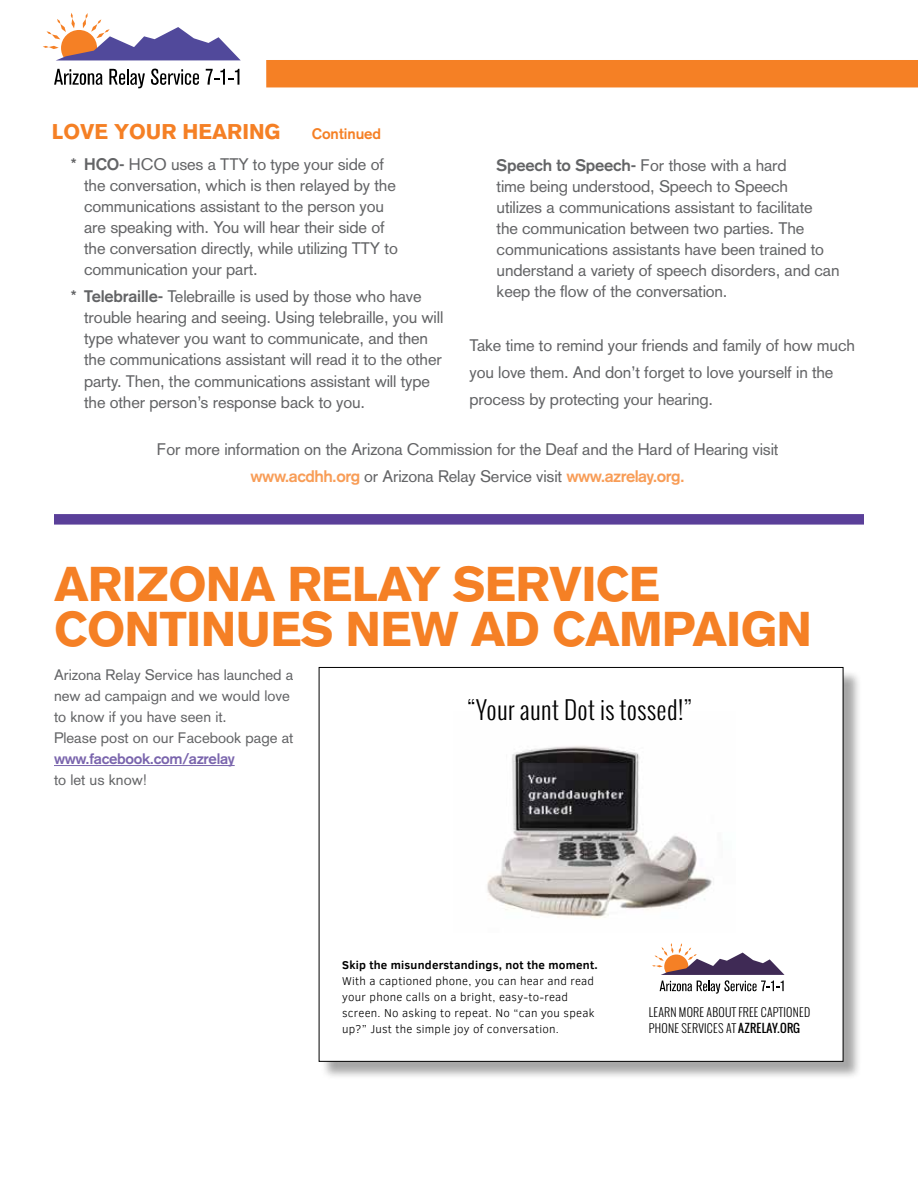
<style>
.page{position:relative;width:918px;height:1188px;background:#fff}
.page>*{position:absolute;margin:0;border:0;box-sizing:border-box;transform-origin:0 0}
.t1{font:900 48px/45px "Akzidenz Grotesk";letter-spacing:-.015em;color:#f58025}
.t2{font:300 24.75px "Oswald";letter-spacing:.015em;color:#000}
.t3{font:900 21px "Akzidenz Grotesk";color:#f58025}
.t4{font:16.5px/21px "Akzidenz Grotesk";letter-spacing:-.01em;color:#636466}
.t5{font:15px/21px "Akzidenz Grotesk";color:#636466}
.t6{font:700 15px "Akzidenz Grotesk";letter-spacing:-.02em;color:#7a65ad}
.t7{font:700 15px "Akzidenz Grotesk";color:#f58025}
.t8{font:300 11.7px/16px "Clear Sans";letter-spacing:.02em;color:#000}
.t9{font:300 11.7px/16.5px "Oswald";letter-spacing:.02em;color:#000}
.t10{font:700 11.7px "Clear Sans";letter-spacing:.02em;color:#000}
.s1{font-weight:700}
.s2{font-weight:700;color:#f89d57}
.s3{font-weight:400}
</style>
<div class="page">
<svg style="left:54px;top:69px;width:49px;height:16px"></svg>
<svg style="left:109px;top:69px;width:36px;height:19px"></svg>
<svg style="left:151px;top:69px;width:48px;height:16px"></svg>
<svg style="left:206px;top:69px;width:33px;height:16px"></svg>
<svg style="left:43px;top:13px;width:198px;height:47px"></svg>
<div style="left:266px;top:60px;width:652px;height:27px;background:#f58025"></div>
<div style="left:54px;top:514px;width:810px;height:11px;background:#5a3f99"></div>
<div style="left:321px;top:669px;width:541px;height:411px;background:#000;opacity:.35"></div>
<div style="left:319px;top:667px;width:524px;height:394px;background:#fff"></div>
<img style="left:487px;top:746px;width:225px;height:172px">
<svg style="left:652px;top:943px;width:133px;height:51px"></svg>
<hr style="left:54px;top:765px;width:181px;height:1px;background:#7a65ad">
<p class="t3" style="left:52px;top:119px;width:230px">LOVE YOUR HEARING</p>
<p class="t7" style="left:312px;top:125px;width:71px">Continued</p>
<p class="t4" style="left:84px;top:154px;width:315px;text-indent:-13px"><span class="s1">* HCO-</span> HCO uses a TTY to type your side of the conversation, which is then relayed by the communications assistant to the person you are speaking with. You will hear their side of the conversation directly, while utilizing TTY to communication your part.</p>
<p class="t4" style="left:84px;top:286px;width:361px;text-indent:-13px"><span class="s1">* Telebraille-</span> Telebraille is used by those who have trouble hearing and seeing. Using telebraille, you will type whatever you want to communicate, and then the communications assistant will read it to the other party. Then, the communications assistant will type the other person’s response back to you.</p>
<p class="t4" style="left:497px;top:154px;width:344px"><span class="s1">Speech to Speech-</span> For those with a hard<br>time being understood, Speech to Speech<br>utilizes a communications assistant to facilitate<br>the communication between two parties. The communications assistants have been trained to understand a variety of speech disorders, and can keep the flow of the conversation.</p>
<p class="t4" style="left:470px;top:331px;width:387px;line-height:27px">Take time to remind your friends and family of how much you love them. And don’t forget to love yourself in the process by protecting your hearing.</p>
<p class="t4" style="left:157px;top:436px;width:623px;line-height:27px;text-align:center">For more information on the Arizona Commission for the Deaf and the Hard of Hearing visit <span class="s2">www.acdhh.org</span> or Arizona Relay Service visit <span class="s2">www.azrelay.org.</span></p>
<h1 class="t1" style="left:54px;top:561px;width:760px">ARIZONA RELAY SERVICE<br>CONTINUES NEW AD CAMPAIGN</h1>
<p class="t5" style="left:54px;top:664px;width:241px">Arizona Relay Service has launched a new ad campaign and we would love to know if you have seen it.<br>Please post on our Facebook page at</p>
<p class="t6" style="left:54px;top:750px;width:182px">www.facebook.com/azrelay</p>
<p class="t5" style="left:54px;top:769px;width:95px">to let us know!</p>
<h2 class="t2" style="left:467px;top:693px;width:226px">“Your aunt Dot is tossed!”</h2>
<p class="t10" style="left:342px;top:956px;width:257px">Skip the misunderstandings, not the moment.</p>
<p class="t8" style="left:342px;top:973px;width:254px">With a captioned phone, you can hear and read your phone calls on a bright, easy-to-read screen. No asking to repeat. No “can you speak up?” Just the simple joy of conversation.</p>
<p class="t9" style="left:649px;top:1003px;width:163px">LEARN MORE ABOUT FREE CAPTIONED<br>PHONE SERVICES AT <span class="s3">AZRELAY.ORG</span></p>
</div>
